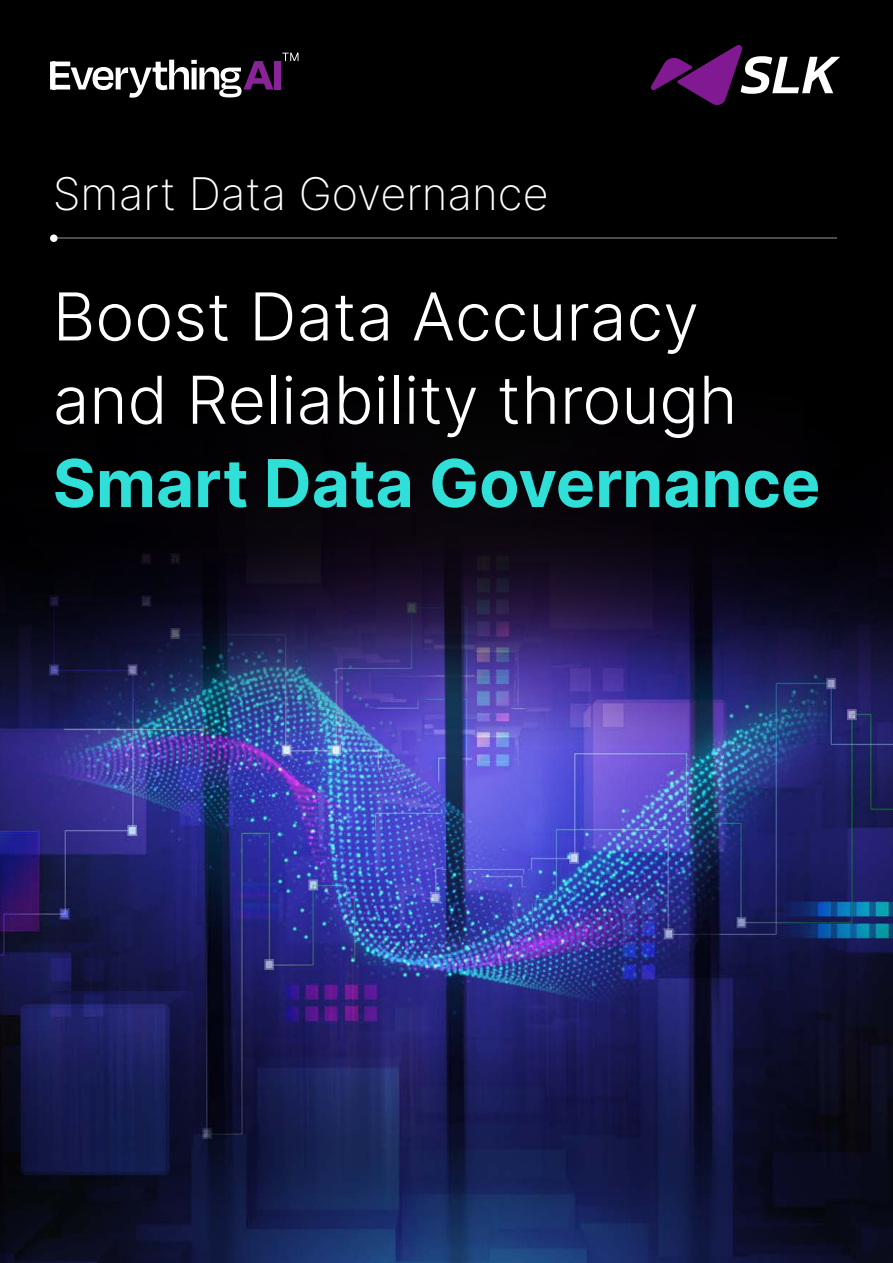
<style>
.page{position:relative;width:893px;height:1263px;background:#000}
.page>*{position:absolute;margin:0;border:0;box-sizing:border-box;transform-origin:0 0}
.t1{font:300 66px/83.2px "Inter";color:#fff}
.t2{font:700 66px "Inter";color:#30e0d8}
.t3{font:200 45px "Inter";color:#fff}
</style>
<div class="page">
<img style="left:0;top:746px;width:893px;height:517px">
<img style="left:0;top:488px;width:893px;height:258px">
<svg style="left:651px;top:45px;width:189px;height:60px"></svg>
<svg style="left:50px;top:60px;width:223px;height:38px"></svg>
<div style="left:274px;top:61px;width:7px;height:29px;background:#882398"></div>
<svg style="left:282px;top:53px;width:16px;height:8px"></svg>
<div style="left:50px;top:234px;width:8px;height:8px;background:#fff;border-radius:50%"></div>
<hr style="left:54px;top:237px;width:783px;height:2px;background:#fff">
<p class="t3" style="left:53px;top:161px;width:498px">Smart Data Governance</p>
<p class="t1" style="left:53px;top:273px;width:686px">Boost Data Accuracy and Reliability through</p>
<p class="t2" style="left:53px;top:435px;width:769px">Smart Data Governance</p>
</div>
